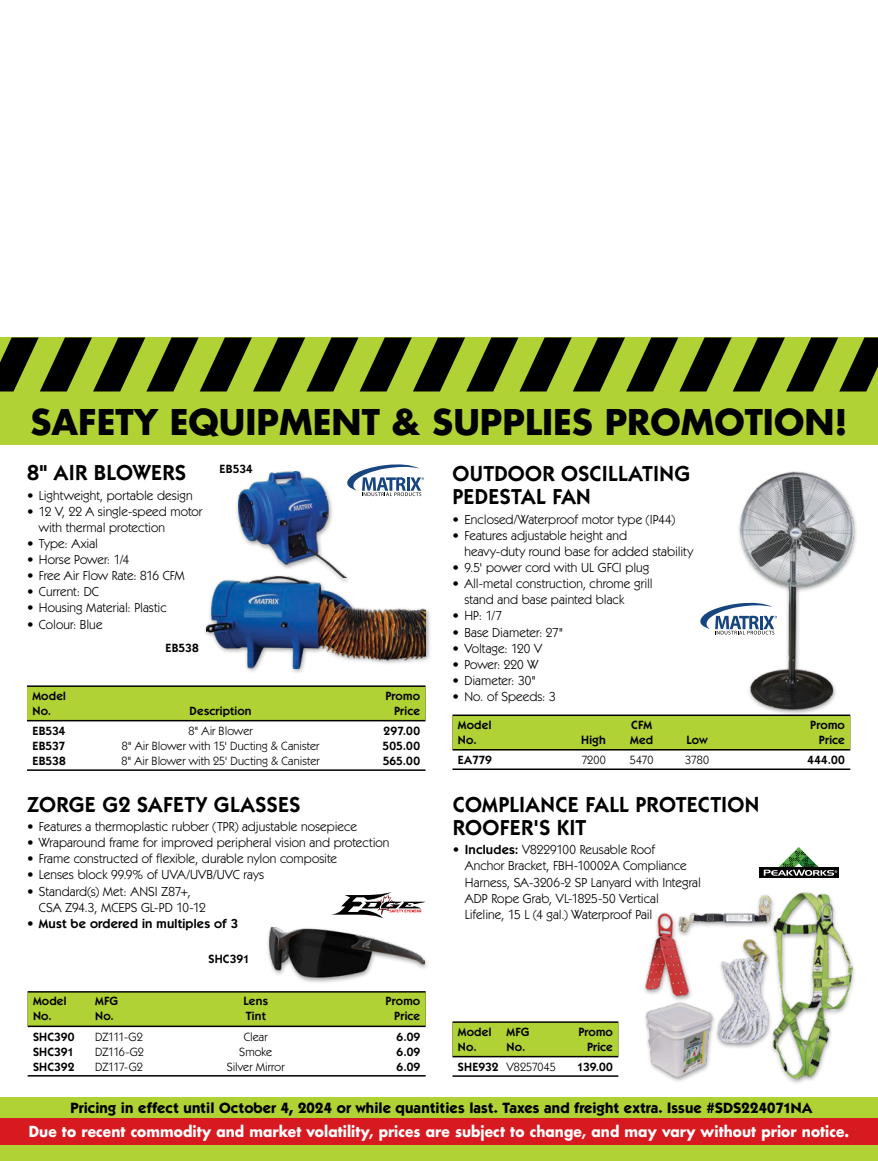
<style>
.page{position:relative;width:878px;height:1161px;background:#fff}
.page>*{position:absolute;margin:0;border:0;box-sizing:border-box;transform-origin:0 0}
.t1{font:700 34.5px "Futura Std";color:#000}
._1_-_Header{font:600 21.75px/23.2px "ITC Kabel Std";letter-spacing:.015em;color:#000}
.t2{font:700 15px "ITC Kabel Std";letter-spacing:.005em;color:#000}
.t3{font:700 14.85px "Futura Std";letter-spacing:.005em;color:#fff;scale:.93 1}
.t4{font:13.2px/16.2px "ITC Kabel Std";color:#000}
.t5{font:600 13.2px "ITC Kabel Std";letter-spacing:.015em;color:#000}
._6_-_Chart_Header{font:600 12px "ITC Kabel Std";letter-spacing:.015em;color:#000}
._8_-_Rule_below{font:12px "ITC Kabel Std";color:#000}
._7_-_Chart_Text{font:12px "ITC Kabel Std";color:#000}
._7_-_Chart_Text-2{font:600 12px "ITC Kabel Std";letter-spacing:.015em;color:#000}
._8_-_Rule_below-2{font:600 12px "ITC Kabel Std";letter-spacing:.015em;color:#000}
._0_-_Picture_Label{font:600 12px "ITC Kabel Std";letter-spacing:.015em;color:#000}
.s1{font-weight:400}
.s2{font-weight:600}
</style>
<div class="page">
<div style="left:0;top:338px;width:878px;height:108px;background:#b1d235"></div>
<svg style="left:0;top:338px;width:878px;height:54px"></svg>
<div style="left:0;top:1097px;width:878px;height:64px;background:#b1d235"></div>
<div style="left:0;top:1118px;width:878px;height:27px;background:#d71920"></div>
<div style="left:203px;top:573px;width:228px;height:102px;background:#000;opacity:.4"></div>
<img style="left:206px;top:576px;width:219px;height:92px">
<div style="left:235px;top:469px;width:116px;height:116px;background:#000;opacity:.4"></div>
<img style="left:238px;top:472px;width:108px;height:106px">
<svg style="left:346px;top:464px;width:78px;height:32px"></svg>
<div style="left:266px;top:925px;width:163px;height:59px;background:#000;opacity:.4"></div>
<img style="left:270px;top:927px;width:154px;height:51px">
<svg style="left:332px;top:892px;width:93px;height:27px"></svg>
<img style="left:644px;top:893px;width:208px;height:187px">
<div style="left:759px;top:868px;width:79px;height:10px;background:#000"></div>
<svg style="left:763px;top:847px;width:74px;height:29px"></svg>
<img style="left:733px;top:471px;width:124px;height:247px">
<svg style="left:700px;top:603px;width:77px;height:32px"></svg>
<div style="left:27px;top:685px;width:398px;height:36px;background:#0d1004"></div>
<div style="left:27px;top:687px;width:398px;height:33px;background:#b1d235"></div>
<hr style="left:27px;top:769px;width:398px;height:2px;background:#000">
<div style="left:28px;top:991px;width:397px;height:36px;background:#465415"></div>
<div style="left:28px;top:993px;width:397px;height:33px;background:#b1d235"></div>
<hr style="left:28px;top:1075px;width:397px;height:2px;background:#000">
<div style="left:452px;top:1021px;width:166px;height:36px;background:#181c07"></div>
<div style="left:452px;top:1023px;width:166px;height:33px;background:#b1d235"></div>
<hr style="left:452px;top:1075px;width:166px;height:2px;background:#000">
<div style="left:452px;top:715px;width:398px;height:36px;background:#000"></div>
<div style="left:452px;top:716px;width:398px;height:33px;background:#b1d235"></div>
<hr style="left:452px;top:769px;width:398px;height:1px;background:#000">
<h1 class="t1" style="left:30px;top:399px;width:818px">SAFETY EQUIPMENT &amp; SUPPLIES PROMOTION!</h1>
<p class="_1_-_Header" style="left:27px;top:461px;width:160px">8" AIR BLOWERS</p>
<p class="t4" style="left:27px;top:487px;width:167px">• Lightweight, portable design</p>
<p class="t4" style="left:39px;top:503px;width:165px;text-indent:-12px">• 12 V, 22 A single-speed motor with thermal protection</p>
<p class="t4" style="left:27px;top:535px;width:73px">• Type: Axial</p>
<p class="t4" style="left:27px;top:551px;width:104px">• Horse Power: 1/4</p>
<p class="t4" style="left:27px;top:568px;width:159px">• Free Air Flow Rate: 816 CFM</p>
<p class="t4" style="left:27px;top:584px;width:74px">• Current: DC</p>
<p class="t4" style="left:27px;top:600px;width:141px">• Housing Material: Plastic</p>
<p class="t4" style="left:27px;top:616px;width:77px">• Colour: Blue</p>
<p class="_0_-_Picture_Label" style="left:165px;top:641px;width:35px">EB538</p>
<p class="_0_-_Picture_Label" style="left:220px;top:462px;width:35px">EB534</p>
<p class="_6_-_Chart_Header" style="left:32px;top:689px;width:35px">Model</p>
<p class="_6_-_Chart_Header" style="left:385px;top:689px;width:36px">Promo</p>
<p class="_6_-_Chart_Header" style="left:32px;top:704px;width:20px">No.</p>
<p class="_6_-_Chart_Header" style="left:189px;top:704px;width:64px">Description</p>
<p class="_6_-_Chart_Header" style="left:394px;top:704px;width:27px">Price</p>
<p class="_7_-_Chart_Text-2" style="left:32px;top:724px;width:35px">EB534</p>
<p class="_7_-_Chart_Text" style="left:188px;top:724px;width:66px">8" Air Blower</p>
<p class="_7_-_Chart_Text-2" style="left:383px;top:724px;width:38px">297.00</p>
<p class="_7_-_Chart_Text-2" style="left:32px;top:739px;width:34px">EB537</p>
<p class="_7_-_Chart_Text" style="left:122px;top:739px;width:199px">8" Air Blower with 15' Ducting &amp; Canister</p>
<p class="_7_-_Chart_Text-2" style="left:382px;top:739px;width:39px">505.00</p>
<p class="_8_-_Rule_below-2" style="left:32px;top:754px;width:35px">EB538</p>
<p class="_8_-_Rule_below" style="left:121px;top:754px;width:200px">8" Air Blower with 25' Ducting &amp; Canister</p>
<p class="_8_-_Rule_below-2" style="left:383px;top:754px;width:39px">565.00</p>
<p class="_1_-_Header" style="left:27px;top:793px;width:275px">ZORGE G2 SAFETY GLASSES</p>
<p class="t4" style="left:27px;top:818px;width:331px">• Features a thermoplastic rubber (TPR) adjustable nosepiece</p>
<p class="t4" style="left:27px;top:835px;width:364px">• Wraparound frame for improved peripheral vision and protection</p>
<p class="t4" style="left:27px;top:851px;width:311px">• Frame constructed of flexible, durable nylon composite</p>
<p class="t4" style="left:27px;top:867px;width:238px">• Lenses block 99.9% of UVA/UVB/UVC rays</p>
<p class="t4" style="left:39px;top:883px;width:168px;text-indent:-12px">• Standard(s) Met: ANSI Z87+,<br>CSA Z94.3, MCEPS GL-PD 10-12</p>
<p class="t5" style="left:27px;top:915px;width:212px"><span class="s1">•</span> Must be ordered in multiples of 3</p>
<p class="_0_-_Picture_Label" style="left:208px;top:952px;width:43px">SHC391</p>
<p class="_6_-_Chart_Header" style="left:33px;top:994px;width:35px">Model</p>
<p class="_6_-_Chart_Header" style="left:95px;top:994px;width:24px">MFG</p>
<p class="_6_-_Chart_Header" style="left:243px;top:994px;width:26px">Lens</p>
<p class="_6_-_Chart_Header" style="left:385px;top:994px;width:36px">Promo</p>
<p class="_6_-_Chart_Header" style="left:33px;top:1009px;width:20px">No.</p>
<p class="_6_-_Chart_Header" style="left:95px;top:1009px;width:20px">No.</p>
<p class="_6_-_Chart_Header" style="left:246px;top:1009px;width:21px">Tint</p>
<p class="_6_-_Chart_Header" style="left:394px;top:1009px;width:27px">Price</p>
<p class="_7_-_Chart_Text-2" style="left:33px;top:1030px;width:43px">SHC390</p>
<p class="_7_-_Chart_Text" style="left:95px;top:1030px;width:49px">DZ111-G2</p>
<p class="_7_-_Chart_Text" style="left:244px;top:1030px;width:26px">Clear</p>
<p class="_7_-_Chart_Text-2" style="left:396px;top:1030px;width:25px">6.09</p>
<p class="_7_-_Chart_Text-2" style="left:33px;top:1045px;width:43px">SHC391</p>
<p class="_7_-_Chart_Text" style="left:95px;top:1045px;width:50px">DZ116-G2</p>
<p class="_7_-_Chart_Text" style="left:239px;top:1045px;width:34px">Smoke</p>
<p class="_7_-_Chart_Text-2" style="left:396px;top:1045px;width:25px">6.09</p>
<p class="_8_-_Rule_below-2" style="left:33px;top:1060px;width:43px">SHC392</p>
<p class="_8_-_Rule_below" style="left:95px;top:1060px;width:49px">DZ117-G2</p>
<p class="_8_-_Rule_below" style="left:227px;top:1060px;width:59px">Silver Mirror</p>
<p class="_8_-_Rule_below-2" style="left:396px;top:1060px;width:25px">6.09</p>
<p class="_1_-_Header" style="left:452px;top:462px;width:239px">OUTDOOR OSCILLATING<br>PEDESTAL FAN</p>
<p class="t4" style="left:452px;top:511px;width:224px">• Enclosed/Waterproof motor type (IP44)</p>
<p class="t4" style="left:464px;top:527px;width:230px;text-indent:-12px">• Features adjustable height and<br>heavy‑duty round base for added stability</p>
<p class="t4" style="left:452px;top:559px;width:198px">• 9.5' power cord with UL GFCI plug</p>
<p class="t4" style="left:464px;top:576px;width:190px;text-indent:-12px">• All-metal construction, chrome grill stand and base painted black</p>
<p class="t4" style="left:452px;top:608px;width:51px">• HP: 1/7</p>
<p class="t4" style="left:452px;top:624px;width:112px">• Base Diameter: 27"</p>
<p class="t4" style="left:452px;top:640px;width:91px">• Voltage: 120 V</p>
<p class="t4" style="left:452px;top:656px;width:87px">• Power: 220 W</p>
<p class="t4" style="left:452px;top:672px;width:85px">• Diameter: 30"</p>
<p class="t4" style="left:452px;top:688px;width:105px">• No. of Speeds: 3</p>
<p class="_6_-_Chart_Header" style="left:458px;top:718px;width:35px">Model</p>
<p class="_6_-_Chart_Header" style="left:631px;top:718px;width:22px">CFM</p>
<p class="_6_-_Chart_Header" style="left:810px;top:718px;width:36px">Promo</p>
<p class="_6_-_Chart_Header" style="left:458px;top:733px;width:20px">No.</p>
<p class="_6_-_Chart_Header" style="left:581px;top:733px;width:26px">High</p>
<p class="_6_-_Chart_Header" style="left:630px;top:733px;width:25px">Med</p>
<p class="_6_-_Chart_Header" style="left:686px;top:733px;width:23px">Low</p>
<p class="_6_-_Chart_Header" style="left:818px;top:733px;width:27px">Price</p>
<p class="_8_-_Rule_below-2" style="left:458px;top:753px;width:35px">EA779</p>
<p class="_8_-_Rule_below" style="left:581px;top:753px;width:26px">7200</p>
<p class="_8_-_Rule_below" style="left:630px;top:753px;width:25px">5470</p>
<p class="_8_-_Rule_below" style="left:685px;top:753px;width:25px">3780</p>
<p class="_8_-_Rule_below-2" style="left:807px;top:753px;width:39px">444.00</p>
<p class="_1_-_Header" style="left:453px;top:793px;width:308px">COMPLIANCE FALL PROTECTION<br>ROOFER'S KIT</p>
<p class="t4" style="left:465px;top:842px;width:238px;text-indent:-12px">• <span class="s2">Includes:</span> V8229100 Reusable Roof<br>Anchor Bracket, FBH-10002A Compliance Harness, SA-3206-2 SP Lanyard with Integral ADP Rope Grab, VL-1825-50 Vertical Lifeline, 15 L (4 gal.) Waterproof Pail</p>
<p class="_6_-_Chart_Header" style="left:458px;top:1024px;width:35px">Model</p>
<p class="_6_-_Chart_Header" style="left:506px;top:1024px;width:24px">MFG</p>
<p class="_6_-_Chart_Header" style="left:578px;top:1024px;width:36px">Promo</p>
<p class="_6_-_Chart_Header" style="left:458px;top:1039px;width:20px">No.</p>
<p class="_6_-_Chart_Header" style="left:506px;top:1039px;width:20px">No.</p>
<p class="_6_-_Chart_Header" style="left:587px;top:1039px;width:27px">Price</p>
<p class="_8_-_Rule_below" style="left:458px;top:1060px;width:99px"><span class="s2">SHE932</span> V8257045</p>
<p class="_8_-_Rule_below-2" style="left:577px;top:1060px;width:37px">139.00</p>
<p class="t2" style="left:70px;top:1099px;width:743px">Pricing in effect until October 4, 2024 or while quantities last. Taxes and freight extra. Issue #SDS224071NA</p>
<p class="t3" style="left:29px;top:1122px;width:883px">Due to recent commodity and market volatility, prices are subject to change, and may vary without prior notice.</p>
</div>
